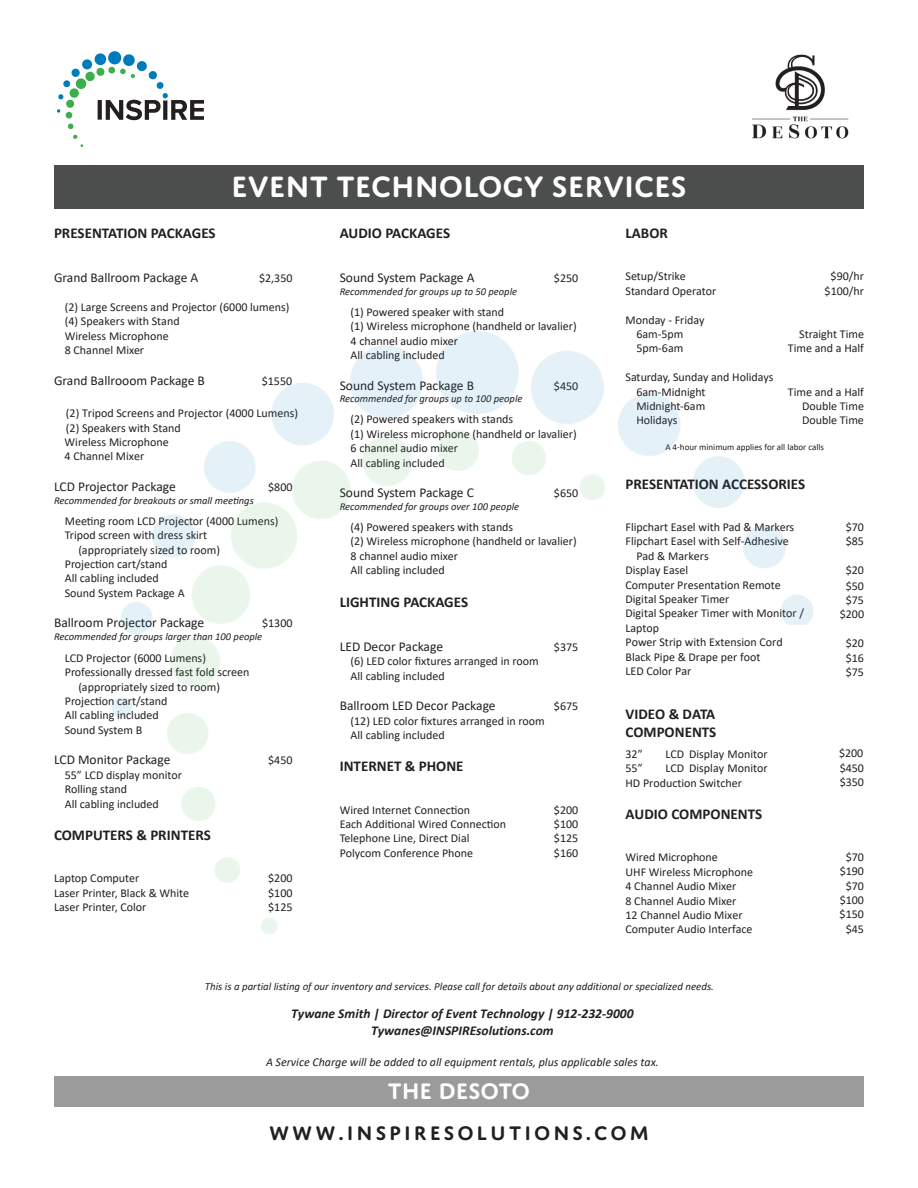
<style>
.page{position:relative;width:918px;height:1188px;background:#fff}
.page>*{position:absolute;margin:0;border:0;box-sizing:border-box;transform-origin:0 0}
.t1{font:600 31.5px "Domus Titling";color:#fff}
.t2{font:600 24px "Domus Titling";color:#fff}
.t3{font:600 21px "Domus Titling";letter-spacing:.145em;color:#231f20}
.t4{font:700 15px/18px "Calibri";color:#231f20}
.t5{font:13.5px "Calibri";color:#231f20}
.t6{font:italic 700 13.5px/16.2px "Calibri";color:#231f20;text-align:center}
.t7{font:12px/14.4px "Calibri";color:#231f20}
.t8{font:italic 12px "Calibri";color:#231f20}
.t9{font:italic 10.8px "Calibri";color:#231f20}
.t10{font:italic 10.5px "Calibri";color:#231f20}
.t11{font:9px "Calibri";color:#231f20}
</style>
<div class="page">
<div style="left:54px;top:1076px;width:810px;height:31px;background:#9c9b9b"></div>
<div style="left:54px;top:165px;width:810px;height:43px;background:#4c4d4d"></div>
<img style="left:752px;top:54px;width:97px;height:85px">
<img style="left:57px;top:51px;width:146px;height:95px">
<img style="left:113px;top:331px;width:701px;height:602px">
<h1 class="t1" style="left:231px;top:168px;width:457px">EVENT TECHNOLOGY SERVICES</h1>
<p class="t4" style="left:54px;top:224px;width:163px">PRESENTATION PACKAGES</p>
<p class="t5" style="left:54px;top:268px;width:146px">Grand Ballroom Package A</p>
<p class="t7" style="left:259px;top:271px;width:35px">$2,350</p>
<p class="t7" style="left:65px;top:299px;width:226px">(2) Large Screens and Projector (6000 lumens) (4) Speakers with Stand<br>Wireless Microphone<br>8 Channel Mixer</p>
<p class="t5" style="left:54px;top:371px;width:152px">Grand Ballrooom Package B</p>
<p class="t7" style="left:262px;top:373px;width:32px">$1550</p>
<p class="t7" style="left:65px;top:406px;width:235px">(2) Tripod Screens and Projector (4000 Lumens) (2) Speakers with Stand<br>Wireless Microphone<br>4 Channel Mixer</p>
<p class="t5" style="left:54px;top:477px;width:123px">LCD Projector Package</p>
<p class="t7" style="left:268px;top:479px;width:26px">$800</p>
<p class="t10" style="left:54px;top:493px;width:201px">Recommended for breakouts or small meetings</p>
<p class="t7" style="left:65px;top:513px;width:215px">Meeting room LCD Projector (4000 Lumens)</p>
<p class="t7" style="left:65px;top:528px;width:144px">Tripod screen with dress skirt</p>
<p class="t7" style="left:78px;top:542px;width:143px">(appropriately sized to room)</p>
<p class="t7" style="left:65px;top:556px;width:104px">Projection cart/stand</p>
<p class="t7" style="left:65px;top:571px;width:96px">All cabling included</p>
<p class="t7" style="left:65px;top:585px;width:121px">Sound System Package A</p>
<p class="t5" style="left:54px;top:613px;width:152px">Ballroom Projector Package</p>
<p class="t7" style="left:262px;top:616px;width:32px">$1300</p>
<p class="t10" style="left:54px;top:629px;width:210px">Recommended for groups larger than 100 people</p>
<p class="t7" style="left:65px;top:650px;width:143px">LCD Projector (6000 Lumens)</p>
<p class="t7" style="left:65px;top:665px;width:186px">Professionally dressed fast fold screen</p>
<p class="t7" style="left:78px;top:679px;width:143px">(appropriately sized to room)</p>
<p class="t7" style="left:65px;top:694px;width:104px">Projection cart/stand</p>
<p class="t7" style="left:65px;top:708px;width:96px">All cabling included</p>
<p class="t7" style="left:65px;top:722px;width:79px">Sound System B</p>
<p class="t5" style="left:54px;top:751px;width:118px">LCD Monitor Package</p>
<p class="t7" style="left:268px;top:753px;width:26px">$450</p>
<p class="t7" style="left:65px;top:767px;width:119px">55” LCD display monitor<br>Rolling stand<br>All cabling included</p>
<p class="t4" style="left:54px;top:826px;width:158px">COMPUTERS &amp; PRINTERS</p>
<p class="t7" style="left:54px;top:871px;width:87px">Laptop Computer</p>
<p class="t7" style="left:268px;top:871px;width:26px">$200</p>
<p class="t7" style="left:54px;top:885px;width:137px">Laser Printer, Black &amp; White</p>
<p class="t7" style="left:268px;top:885px;width:26px">$100</p>
<p class="t7" style="left:54px;top:900px;width:94px">Laser Printer, Color</p>
<p class="t7" style="left:268px;top:900px;width:26px">$125</p>
<p class="t4" style="left:340px;top:224px;width:112px">AUDIO PACKAGES</p>
<p class="t5" style="left:340px;top:268px;width:136px">Sound System Package A</p>
<p class="t7" style="left:554px;top:271px;width:26px">$250</p>
<p class="t10" style="left:340px;top:284px;width:179px">Recommended for groups up to 50 people</p>
<p class="t7" style="left:351px;top:304px;width:228px">(1) Powered speaker with stand<br>(1) Wireless microphone (handheld or lavalier)<br>4 channel audio mixer<br>All cabling included</p>
<p class="t5" style="left:340px;top:376px;width:136px">Sound System Package B</p>
<p class="t7" style="left:554px;top:378px;width:26px">$450</p>
<p class="t10" style="left:340px;top:392px;width:184px">Recommended for groups up to 100 people</p>
<p class="t7" style="left:351px;top:412px;width:228px">(2) Powered speakers with stands<br>(1) Wireless microphone (handheld or lavalier)<br>6 channel audio mixer<br>All cabling included</p>
<p class="t5" style="left:340px;top:483px;width:136px">Sound System Package C</p>
<p class="t7" style="left:554px;top:486px;width:26px">$650</p>
<p class="t10" style="left:340px;top:499px;width:181px">Recommended for groups over 100 people</p>
<p class="t7" style="left:351px;top:520px;width:228px">(4) Powered speakers with stands<br>(2) Wireless microphone (handheld or lavalier)<br>8 channel audio mixer<br>All cabling included</p>
<p class="t4" style="left:340px;top:592px;width:130px">LIGHTING PACKAGES</p>
<p class="t5" style="left:340px;top:637px;width:105px">LED Decor Package</p>
<p class="t7" style="left:554px;top:639px;width:26px">$375</p>
<p class="t7" style="left:351px;top:654px;width:190px">(6) LED color fixtures arranged in room<br>All cabling included</p>
<p class="t5" style="left:340px;top:696px;width:157px">Ballroom LED Decor Package</p>
<p class="t7" style="left:554px;top:699px;width:26px">$675</p>
<p class="t7" style="left:351px;top:713px;width:196px">(12) LED color fixtures arranged in room<br>All cabling included</p>
<p class="t4" style="left:340px;top:757px;width:125px">INTERNET &amp; PHONE</p>
<p class="t7" style="left:340px;top:802px;width:132px">Wired Internet Connection</p>
<p class="t7" style="left:554px;top:802px;width:26px">$200</p>
<p class="t7" style="left:340px;top:817px;width:168px">Each Additional Wired Connection</p>
<p class="t7" style="left:554px;top:817px;width:26px">$100</p>
<p class="t7" style="left:340px;top:831px;width:131px">Telephone Line, Direct Dial</p>
<p class="t7" style="left:554px;top:831px;width:26px">$125</p>
<p class="t7" style="left:340px;top:845px;width:135px">Polycom Conference Phone</p>
<p class="t7" style="left:554px;top:845px;width:26px">$160</p>
<p class="t4" style="left:626px;top:224px;width:44px">LABOR</p>
<p class="t7" style="left:626px;top:269px;width:62px">Setup/Strike</p>
<p class="t7" style="left:831px;top:269px;width:35px">$90/hr</p>
<p class="t7" style="left:626px;top:283px;width:92px">Standard Operator</p>
<p class="t7" style="left:825px;top:283px;width:41px">$100/hr</p>
<p class="t7" style="left:636px;top:312px;width:70px;text-indent:-11px">Monday - Friday<br>6am-5pm</p>
<p class="t7" style="left:799px;top:326px;width:66px">Straight Time</p>
<p class="t7" style="left:636px;top:341px;width:49px">5pm-6am</p>
<p class="t7" style="left:788px;top:341px;width:78px">Time and a Half</p>
<p class="t7" style="left:636px;top:370px;width:139px;text-indent:-11px">Saturday, Sunday and Holidays<br>6am-Midnight</p>
<p class="t7" style="left:788px;top:384px;width:78px">Time and a Half</p>
<p class="t7" style="left:636px;top:398px;width:70px">Midnight-6am</p>
<p class="t7" style="left:802px;top:398px;width:63px">Double Time</p>
<p class="t7" style="left:636px;top:413px;width:43px">Holidays</p>
<p class="t7" style="left:802px;top:413px;width:63px">Double Time</p>
<p class="t11" style="left:665px;top:440px;width:160px">A 4-hour minimum applies for all labor calls</p>
<p class="t4" style="left:626px;top:475px;width:181px">PRESENTATION ACCESSORIES</p>
<p class="t7" style="left:626px;top:520px;width:170px">Flipchart Easel with Pad &amp; Markers</p>
<p class="t7" style="left:626px;top:534px;width:165px">Flipchart Easel with Self-Adhesive</p>
<p class="t7" style="left:636px;top:548px;width:74px">Pad &amp; Markers</p>
<p class="t7" style="left:626px;top:563px;width:64px">Display Easel</p>
<p class="t7" style="left:626px;top:577px;width:157px">Computer Presentation Remote</p>
<p class="t7" style="left:626px;top:592px;width:105px">Digital Speaker Timer</p>
<p class="t7" style="left:626px;top:606px;width:180px">Digital Speaker Timer with Monitor /</p>
<p class="t7" style="left:626px;top:620px;width:35px">Laptop</p>
<p class="t7" style="left:626px;top:635px;width:159px">Power Strip with Extension Cord</p>
<p class="t7" style="left:626px;top:649px;width:136px">Black Pipe &amp; Drape per foot</p>
<p class="t7" style="left:626px;top:664px;width:67px">LED Color Par</p>
<p class="t4" style="left:626px;top:704px;width:92px">VIDEO &amp; DATA<br>COMPONENTS</p>
<p class="t7" style="left:626px;top:746px;width:19px">32”</p>
<p class="t7" style="left:666px;top:746px;width:104px">LCD Display Monitor</p>
<p class="t7" style="left:626px;top:761px;width:19px">55”</p>
<p class="t7" style="left:626px;top:761px;width:144px;text-indent:40px">LCD Display Monitor<br>HD Production Switcher</p>
<p class="t4" style="left:626px;top:805px;width:138px">AUDIO COMPONENTS</p>
<p class="t7" style="left:626px;top:850px;width:129px">Wired Microphone<br>UHF Wireless Microphone<br>4 Channel Audio Mixer<br>8 Channel Audio Mixer<br>12 Channel Audio Mixer<br>Computer Audio Interface</p>
<p class="t7" style="left:846px;top:520px;width:20px">$70 $85</p>
<p class="t7" style="left:840px;top:563px;width:26px;text-align:center">$20 $50 $75 $200</p>
<p class="t7" style="left:846px;top:636px;width:20px;text-align:justify">$20 $16 $75</p>
<p class="t7" style="left:839px;top:746px;width:26px;text-align:justify">$200 $450 $350</p>
<p class="t7" style="left:840px;top:849px;width:26px;text-align:center">$70 $190 $70 $100 $150 $45</p>
<p class="t9" style="left:205px;top:979px;width:511px">This is a partial listing of our inventory and services. Please call for details about any additional or specialized needs.</p>
<p class="t6" style="left:291px;top:1005px;width:344px">Tywane Smith | Director of Event Technology | 912-232-9000<br>Tywanes@INSPIREsolutions.com</p>
<p class="t8" style="left:266px;top:1054px;width:394px">A Service Charge will be added to all equipment rentals, plus applicable sales tax.</p>
<h2 class="t2" style="left:388px;top:1077px;width:144px">THE DESOTO</h2>
<h3 class="t3" style="left:269px;top:1121px;width:381px">WWW.INSPIRESOLUTIONS.COM</h3>
</div>
